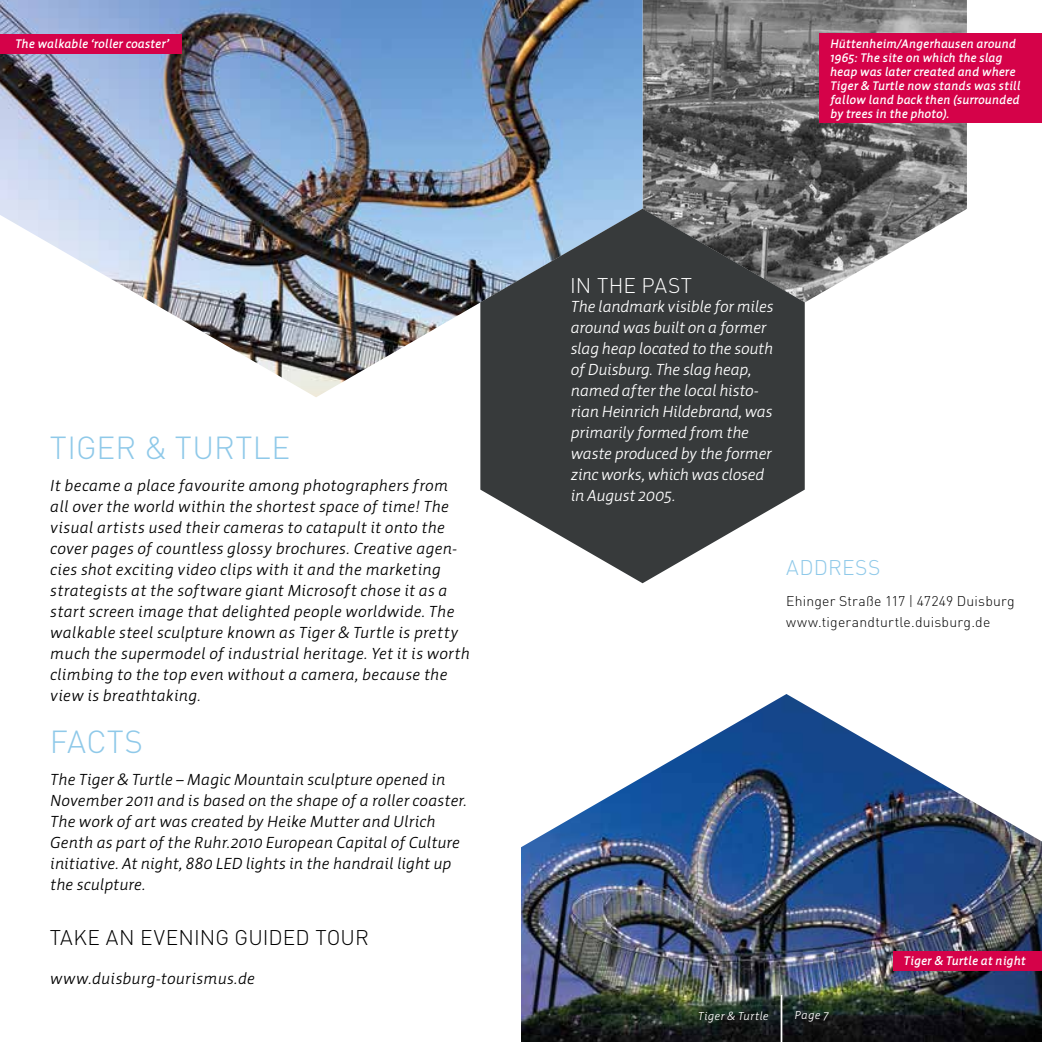
<style>
.page{position:relative;width:1042px;height:1042px;background:#fff}
.page>*{position:absolute;margin:0;border:0;box-sizing:border-box;transform-origin:0 0}
.t1{font:300 31.5px "DINOT";letter-spacing:.01em;color:#8fc9e9}
.t2{font:300 21px "DINOT";letter-spacing:.005em;color:#000}
.t3{font:300 21px "DINOT";letter-spacing:.01em;color:#fff}
.t4{font:300 21px "DINOT";letter-spacing:.015em;color:#8fc9e9}
.t5{font:italic 15.75px/21px "Werk";letter-spacing:-.005em;color:#000}
.t6{font:italic 15.75px/21px "Werk";letter-spacing:-.035em;color:#fff}
.t7{font:300 14px/21px "DINOT";letter-spacing:.015em;color:#000}
.t8{font:italic 700 12.25px/14px "Werk";color:#fff}
.t9{font:italic 11.38px "Werk";letter-spacing:.005em;color:#fff}
</style>
<div class="page">
<img style="left:642px;top:0;width:325px;height:302px">
<img style="left:0;top:0;width:642px;height:397px">
<img style="left:521px;top:694px;width:521px;height:348px">
<div style="left:820px;top:33px;width:222px;height:90px;background:#d50249"></div>
<div style="left:893px;top:951px;width:149px;height:19px;background:#d50249"></div>
<div style="left:0;top:34px;width:182px;height:19px;background:#d50249"></div>
<svg style="left:480px;top:209px;width:325px;height:374px;background:#5a5e61"></svg>
<hr style="left:780px;top:995px;width:2px;height:47px;background:#fff">
<p class="t8" style="left:15px;top:37px;width:155px">The walkable ‘roller coaster’</p>
<h1 class="t1" style="left:50px;top:424px;width:242px">TIGER &amp; TURTLE</h1>
<p class="t5" style="left:50px;top:475px;width:421px">It became a place favourite among photographers from all over the world within the shortest space of time! The visual artists used their cameras to catapult it onto the cover pages of countless glossy brochures. Creative agen&shy;cies shot exciting video clips with it and the marketing strategists at the software giant Microsoft chose it as a start screen image that delighted people worldwide. The walkable steel sculpture known as Tiger &amp; Turtle is pretty much the supermodel of industrial heritage. Yet it is worth climbing to the top even without a camera, because the view is breathtaking.</p>
<h1 class="t1" style="left:50px;top:718px;width:95px">FACTS</h1>
<p class="t5" style="left:50px;top:769px;width:418px">The Tiger &amp; Turtle – Magic Mountain sculpture opened in November 2011 and is based on the shape of a roller coaster.<br>The work of art was created by Heike Mutter and Ulrich Genth as part of the Ruhr.2010 European Capital of Culture initiative. At night, 880 LED lights in the handrail light up the sculpture.</p>
<h2 class="t2" style="left:50px;top:922px;width:321px">TAKE AN EVENING GUIDED TOUR</h2>
<p class="t5" style="left:50px;top:968px;width:207px">www.duisburg-tourismus.de</p>
<p class="t8" style="left:830px;top:37px;width:192px">Hüttenheim/Angerhausen around<br>1965: The site on which the slag heap was later created and where<br>Tiger &amp; Turtle now stands was still fallow land back then (surrounded by trees in the photo).</p>
<h2 class="t3" style="left:570px;top:269px;width:123px">IN THE PAST</h2>
<p class="t6" style="left:570px;top:296px;width:204px">The landmark visible for miles around was built on a former slag heap located to the south of Duisburg. The slag heap, named after the local histo&shy;rian Heinrich Hildebrand, was primarily formed from the waste produced by the former zinc works, which was closed in August 2005.</p>
<h2 class="t4" style="left:786px;top:551px;width:96px">ADDRESS</h2>
<p class="t7" style="left:786px;top:590px;width:230px">Ehinger Straße 117 | 47249 Duisburg www.tigerandturtle.duisburg.de</p>
<p class="t8" style="left:903px;top:954px;width:124px">Tiger &amp; Turtle at night</p>
<p class="t9" style="left:697px;top:1009px;width:72px">Tiger &amp; Turtle</p>
<p class="t9" style="left:794px;top:1008px;width:35px">Page 7</p>
</div>
